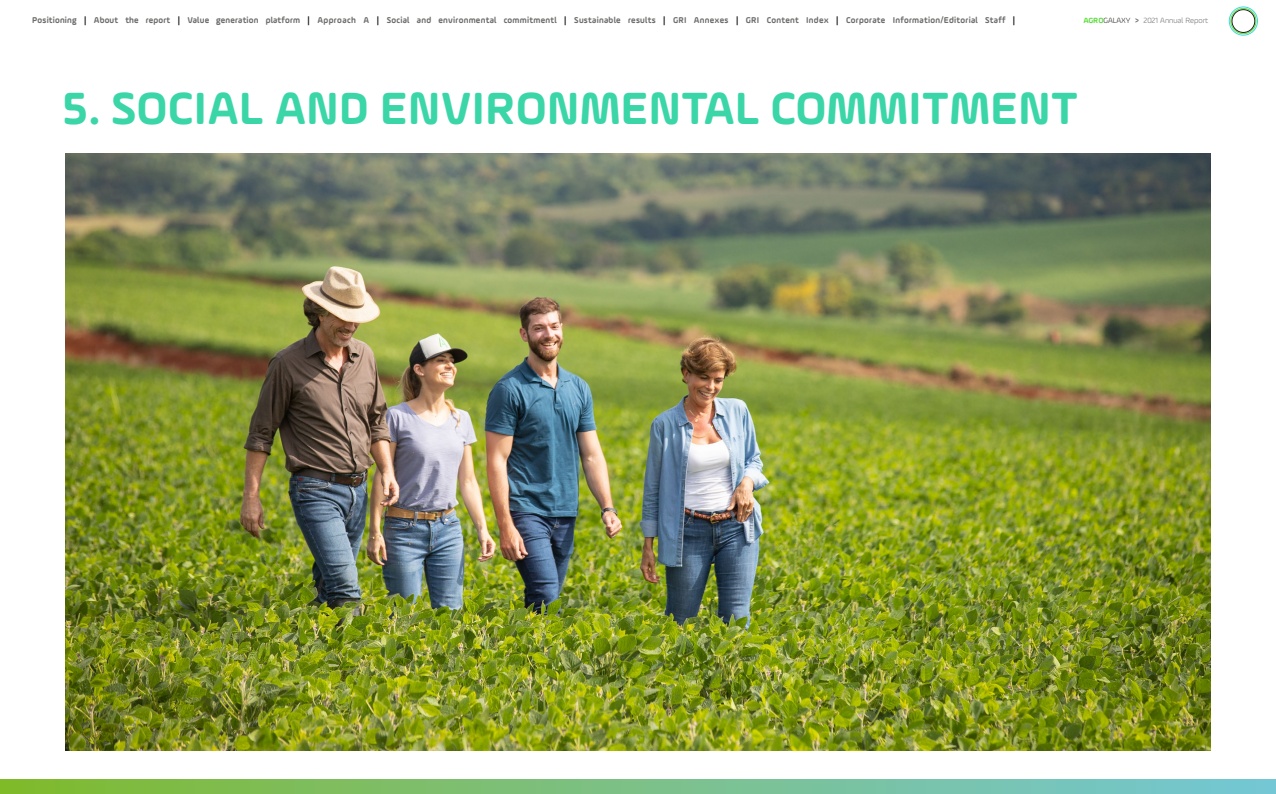
<style>
.page{position:relative;width:1276px;height:794px;background:#fff}
.page>*{position:absolute;margin:0;border:0;box-sizing:border-box;transform-origin:0 0}
.t1{font:700 48px "Ample Soft Pro";color:#3bd6a8}
.t2{font:700 9px "Ample Soft Pro";letter-spacing:.03em;color:#6c6c6b;scale:.95 1}
.t3{font:300 8px "Ample Soft Pro";color:#6c6c6b}
.s1{color:#1d1d1b}
.s2{font-weight:700;color:#5cde3d}
.s3{font-weight:700}
</style>
<div class="page">
<div style="left:1229px;top:7px;width:28px;height:28px;border:1px solid #3ddbd9;border-radius:50%"></div>
<div style="left:1230px;top:8px;width:26px;height:26px;border:1px solid #5cde3d;border-radius:50%"></div>
<div style="left:1231px;top:10px;width:24px;height:23px;border:1px solid #1d1d1b;border-radius:50%"></div>
<svg style="left:0;top:780px;width:1276px;height:14px;background:#7ac084"></svg>
<img style="left:65px;top:153px;width:1145px;height:598px">
<p class="t2" style="left:32px;top:14px;width:1036px">Positioning <span class="s1">|</span> About the report <span class="s1">|</span> Value generation platform <span class="s1">|</span> Approach A <span class="s1">|</span> Social and environmental commitmentl <span class="s1">|</span> Sustainable results <span class="s1">|</span> GRI Annexes <span class="s1">|</span> GRI Content Index <span class="s1">|</span> Corporate Information/Editorial Staff <span class="s1">|</span></p>
<p class="t3" style="left:1083px;top:15px;width:126px"><span class="s2">AGRO</span><span class="s1">GALAXY</span> <span class="s3">&gt;</span> 2021 Annual Report</p>
<h1 class="t1" style="left:61px;top:76px;width:1019px">5. SOCIAL AND ENVIRONMENTAL COMMITMENT</h1>
</div>
